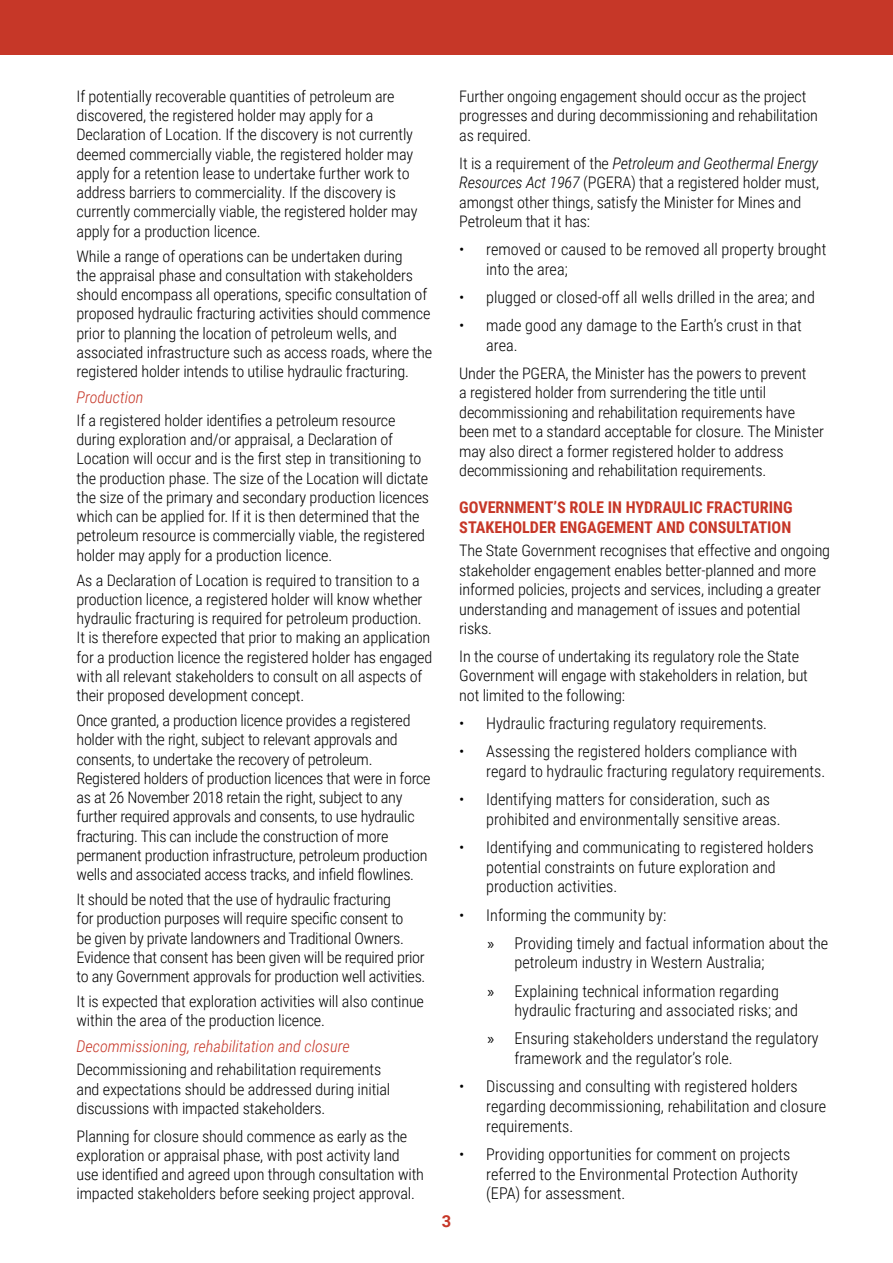
<style>
.page{position:relative;width:893px;height:1263px;background:#fff}
.page>*{position:absolute;margin:0;border:0;box-sizing:border-box;transform-origin:0 0}
.t1{font:700 16.5px "Roboto";color:#c63728}
.t2{font:300 16.2px/19.6px "Roboto Condensed";color:#000}
.Heading1{font:700 16.2px/19.6px "Roboto Condensed";color:#c63728}
.Heading2{font:italic 300 16.2px "Roboto Condensed";color:#c63728}
.Main_Copy{font:300 15.9px/19.2px "Roboto Condensed";letter-spacing:-.01em;color:#000}
.s1{font-style:italic}
.s2{font-family:"Myriad Pro";font-weight:400}
</style>
<div class="page">
<div style="left:0;top:0;width:893px;height:54px;background:#c63728"></div>
<p class="Main_Copy" style="left:77px;top:86px;width:342px">If potentially recoverable quantities of petroleum are discovered, the registered holder may apply for a Declaration of Location. If the discovery is not currently deemed commercially viable, the registered holder may apply for a retention lease to undertake further work to address barriers to commerciality. If the discovery is currently commercially viable, the registered holder may apply for a production licence.</p>
<p class="Main_Copy" style="left:77px;top:246px;width:357px">While a range of operations can be undertaken during<br>the appraisal phase and consultation with stakeholders should encompass all operations, specific consultation of proposed hydraulic fracturing activities should commence prior to planning the location of petroleum wells, and associated infrastructure such as access roads, where the registered holder intends to utilise hydraulic fracturing.</p>
<p class="Heading2" style="left:77px;top:385px;width:69px">Production</p>
<p class="Main_Copy" style="left:77px;top:410px;width:354px">If a registered holder identifies a petroleum resource during exploration and/or appraisal, a Declaration of Location will occur and is the first step in transitioning to the production phase. The size of the Location will dictate the size of the primary and secondary production licences which can be applied for. If it is then determined that the petroleum resource is commercially viable, the registered holder may apply for a production licence.</p>
<p class="Main_Copy" style="left:77px;top:570px;width:357px">As a Declaration of Location is required to transition to a production licence, a registered holder will know whether hydraulic fracturing is required for petroleum production.<br>It is therefore expected that prior to making an application for a production licence the registered holder has engaged with all relevant stakeholders to consult on all aspects of their proposed development concept.</p>
<p class="Main_Copy" style="left:77px;top:710px;width:356px">Once granted, a production licence provides a registered holder with the right, subject to relevant approvals and consents, to undertake the recovery of petroleum.<br>Registered holders of production licences that were in force as at 26 November 2018 retain the right, subject to any further required approvals and consents, to use hydraulic fracturing. This can include the construction of more permanent production infrastructure, petroleum production wells and associated access tracks, and infield flowlines.</p>
<p class="Main_Copy" style="left:77px;top:889px;width:350px">It should be noted that the use of hydraulic fracturing<br>for production purposes will require specific consent to<br>be given by private landowners and Traditional Owners.<br>Evidence that consent has been given will be required prior to any Government approvals for production well activities.</p>
<p class="Main_Copy" style="left:77px;top:991px;width:349px">It is expected that exploration activities will also continue within the area of the production licence.</p>
<p class="Heading2" style="left:77px;top:1035px;width:275px">Decommissioning, rehabilitation and closure</p>
<p class="Main_Copy" style="left:77px;top:1059px;width:315px">Decommissioning and rehabilitation requirements and expectations should be addressed during initial discussions with impacted stakeholders.</p>
<p class="Main_Copy" style="left:77px;top:1126px;width:349px">Planning for closure should commence as early as the exploration or appraisal phase, with post activity land use identified and agreed upon through consultation with impacted stakeholders before seeking project approval.</p>
<p class="t1" style="left:442px;top:1210px;width:11px">3</p>
<p class="Main_Copy" style="left:459px;top:86px;width:360px">Further ongoing engagement should occur as the project progresses and during decommissioning and rehabilitation as required.</p>
<p class="Main_Copy" style="left:459px;top:153px;width:361px">It is a requirement of the <span class="s1">Petroleum and Geothermal Energy Resources Act 1967</span> (PGERA) that a registered holder must, amongst other things, satisfy the Minister for Mines and Petroleum that it has:</p>
<p class="t2" style="left:486px;top:239px;width:342px;text-indent:-27px">• removed or caused to be removed all property brought into the area;</p>
<p class="t2" style="left:459px;top:287px;width:357px">• plugged or closed-off all wells drilled in the area; and</p>
<p class="t2" style="left:486px;top:315px;width:317px;text-indent:-27px">• made good any damage to the Earth’s crust in that area.</p>
<p class="Main_Copy" style="left:459px;top:363px;width:366px">Under the PGERA, the Minister has the powers to prevent<br>a registered holder from surrendering the title until decommissioning and rehabilitation requirements have been met to a standard acceptable for closure. The Minister may also direct a former registered holder to address decommissioning and rehabilitation requirements.</p>
<p class="Heading1" style="left:459px;top:497px;width:335px">GOVERNMENT’S ROLE IN HYDRAULIC FRACTURING<br>STAKEHOLDER ENGAGEMENT AND CONSULTATION</p>
<p class="Main_Copy" style="left:459px;top:540px;width:372px">The State Government recognises that effective and ongoing stakeholder engagement enables better-planned and more informed policies, projects and services, including a greater understanding and management of issues and potential risks.</p>
<p class="Main_Copy" style="left:459px;top:646px;width:350px">In the course of undertaking its regulatory role the State<br>Government will engage with stakeholders in relation, but not limited to the following:</p>
<p class="t2" style="left:459px;top:713px;width:309px">• Hydraulic fracturing regulatory requirements.</p>
<p class="t2" style="left:486px;top:741px;width:341px;text-indent:-27px">• Assessing the registered holders compliance with regard to hydraulic fracturing regulatory requirements.</p>
<p class="t2" style="left:486px;top:789px;width:296px;text-indent:-27px">• Identifying matters for consideration, such as prohibited and environmentally sensitive areas.</p>
<p class="t2" style="left:486px;top:837px;width:329px;text-indent:-27px">• Identifying and communicating to registered holders potential constraints on future exploration and production activities.</p>
<p class="t2" style="left:459px;top:904px;width:209px">• Informing the community by:</p>
<p class="t2" style="left:514px;top:932px;width:315px;text-indent:-27px"><span class="s2">»</span> Providing timely and factual information about the petroleum industry in Western Australia;</p>
<p class="t2" style="left:514px;top:980px;width:285px;text-indent:-27px"><span class="s2">»</span> Explaining technical information regarding hydraulic fracturing and associated risks; and</p>
<p class="t2" style="left:514px;top:1028px;width:306px;text-indent:-27px"><span class="s2">»</span> Ensuring stakeholders understand the regulatory framework and the regulator’s role.</p>
<p class="t2" style="left:486px;top:1076px;width:342px;text-indent:-27px">• Discussing and consulting with registered holders regarding decommissioning, rehabilitation and closure requirements.</p>
<p class="t2" style="left:486px;top:1144px;width:313px;text-indent:-27px">• Providing opportunities for comment on projects referred to the Environmental Protection Authority (EPA) for assessment.</p>
</div>
